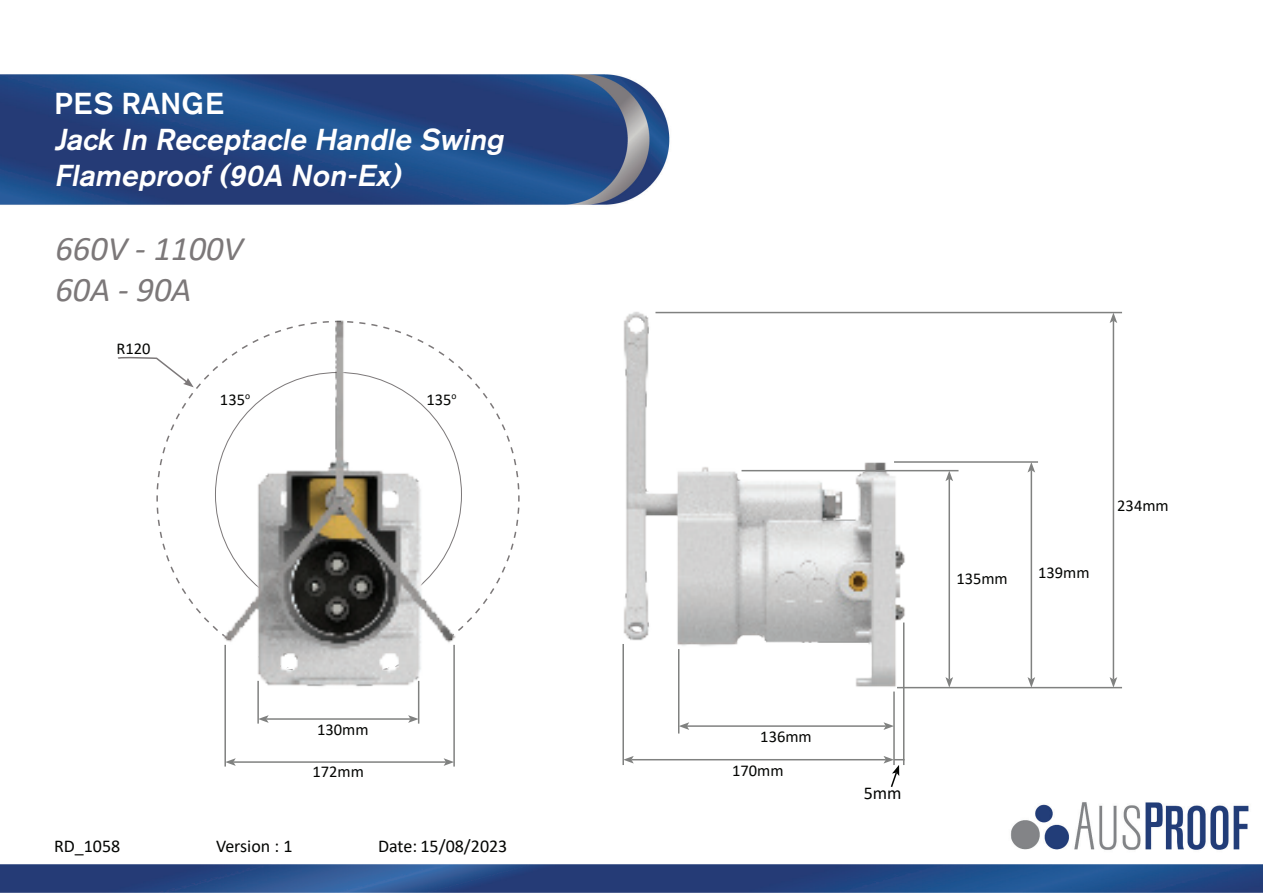
<style>
.page{position:relative;width:1263px;height:893px;background:#fff}
.page>*{position:absolute;margin:0;border:0;box-sizing:border-box;transform-origin:0 0}
.t1{font:italic 34.5px/41.4px "Calibri";color:#7c7879}
.t2{font:italic 500 30px/36px "Akzidenz Grotesk BE";color:#fff}
.t3{font:500 30px "Akzidenz Grotesk BE";letter-spacing:.01em;color:#fff}
.t4{font:18px "Calibri";color:#040503}
.t5{font:16.5px "Calibri";color:#040503}
</style>
<div class="page">
<img style="left:0;top:74px;width:1263px;height:819px">
<img style="left:571px;top:267px;width:341px;height:442px">
<svg style="left:156px;top:320px;width:364px;height:357px"></svg>
<hr style="left:418px;top:681px;width:1px;height:43px;background:#808180">
<hr style="left:257px;top:681px;width:2px;height:43px;background:#808180">
<hr style="left:266px;top:718px;width:144px;height:2px;background:#808180">
<svg style="left:258px;top:715px;width:11px;height:8px"></svg>
<svg style="left:408px;top:715px;width:10px;height:8px"></svg>
<hr style="left:224px;top:645px;width:2px;height:121px;background:#808180">
<hr style="left:453px;top:645px;width:2px;height:121px;background:#808180">
<hr style="left:233px;top:761px;width:213px;height:2px;background:#808180">
<svg style="left:226px;top:758px;width:10px;height:8px"></svg>
<svg style="left:444px;top:758px;width:10px;height:8px"></svg>
<svg style="left:117px;top:320px;width:81px;height:174px"></svg>
<hr style="left:655px;top:312px;width:467px;height:1px;background:#808180">
<hr style="left:741px;top:470px;width:217px;height:1px;background:#808180">
<hr style="left:622px;top:644px;width:2px;height:121px;background:#808180">
<hr style="left:893px;top:691px;width:2px;height:74px;background:#808180">
<hr style="left:678px;top:649px;width:1px;height:84px;background:#808180">
<hr style="left:687px;top:725px;width:199px;height:2px;background:#808180">
<svg style="left:679px;top:722px;width:10px;height:8px"></svg>
<svg style="left:883px;top:722px;width:11px;height:8px"></svg>
<hr style="left:948px;top:479px;width:2px;height:200px;background:#808180">
<svg style="left:945px;top:471px;width:8px;height:10px"></svg>
<svg style="left:945px;top:677px;width:8px;height:10px"></svg>
<hr style="left:1030px;top:470px;width:2px;height:209px;background:#808180">
<svg style="left:1027px;top:463px;width:8px;height:9px"></svg>
<svg style="left:1027px;top:677px;width:8px;height:10px"></svg>
<img style="left:198px;top:315px;width:296px;height:383px">
<hr style="left:894px;top:461px;width:144px;height:2px;background:#808180">
<hr style="left:897px;top:687px;width:225px;height:1px;background:#808180">
<hr style="left:1113px;top:321px;width:1px;height:358px;background:#808180">
<svg style="left:1109px;top:313px;width:8px;height:10px"></svg>
<svg style="left:1109px;top:677px;width:8px;height:10px"></svg>
<hr style="left:903px;top:622px;width:1px;height:143px;background:#808180">
<hr style="left:631px;top:759px;width:255px;height:1px;background:#808180">
<svg style="left:624px;top:756px;width:10px;height:7px"></svg>
<svg style="left:883px;top:756px;width:21px;height:33px"></svg>
<p class="t3" style="left:54px;top:85px;width:172px">PES RANGE</p>
<p class="t2" style="left:54px;top:121px;width:457px">Jack In Receptacle Handle Swing<br>Flameproof(90A Non-Ex)</p>
<p class="t1" style="left:55px;top:226px;width:189px">660V - 1100V<br>60A - 90A</p>
<p class="t5" style="left:116px;top:337px;width:36px">R120</p>
<p class="t5" style="left:220px;top:388px;width:32px">135<sup>o</sup></p>
<p class="t5" style="left:426px;top:388px;width:32px">135<sup>o</sup></p>
<p class="t5" style="left:317px;top:718px;width:53px">130mm</p>
<p class="t5" style="left:313px;top:760px;width:53px">172mm</p>
<p class="t4" style="left:54px;top:834px;width:68px">RD_1058</p>
<p class="t4" style="left:216px;top:834px;width:78px">Version : 1</p>
<p class="t4" style="left:378px;top:834px;width:131px">Date: 15/08/2023</p>
<p class="t5" style="left:956px;top:567px;width:53px">135mm</p>
<p class="t5" style="left:1038px;top:561px;width:53px">139mm</p>
<p class="t5" style="left:1117px;top:494px;width:53px">234mm</p>
<p class="t5" style="left:760px;top:725px;width:53px">136mm</p>
<p class="t5" style="left:732px;top:759px;width:53px">170mm</p>
<p class="t4" style="left:864px;top:781px;width:39px">5mm</p>
</div>
